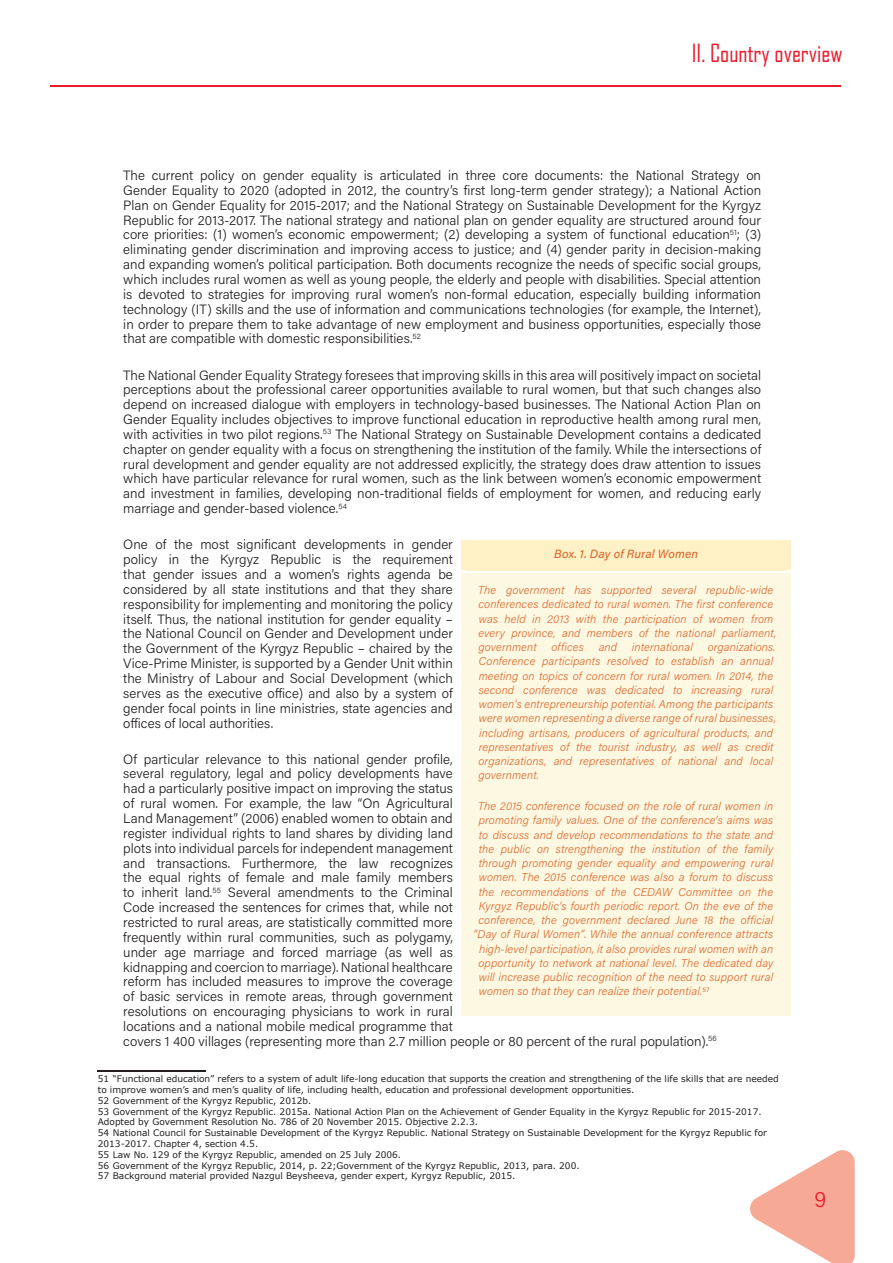
<style>
.page{position:relative;width:893px;height:1263px;background:#fff}
.page>*{position:absolute;margin:0;border:0;box-sizing:border-box;transform-origin:0 0}
.t1{font:24px "Agency FB";color:#ea1c2d}
.t2{font:300 22.5px "Acumin Pro";color:#ea1c2d}
.t3{font:300 13.5px/14.9px "Acumin Pro";color:#231f20;text-align:justify}
.t4{font:italic 500 12px "Acumin Pro";letter-spacing:.01em;color:#dc6930}
.t5{font:italic 300 11.4px/14.2px "Acumin Pro";letter-spacing:.01em;color:#dc6930}
.t6{font:9px/10.8px "Verdana";color:#231f20}
</style>
<div class="page">
<svg style="left:750px;top:1150px;width:105px;height:113px"></svg>
<hr style="left:50px;top:85px;width:790px;height:1px;background:#e91c2e">
<hr style="left:98px;top:1070px;width:108px;height:2px;background:#231f20">
<div style="left:461px;top:541px;width:330px;height:29px;background:#fdf1c5"></div>
<hr style="left:466px;top:569px;width:321px;height:2px;background:#fdf1c5">
<div style="left:461px;top:573px;width:330px;height:226px;background:#fdf8e1"></div>
<div style="left:461px;top:789px;width:330px;height:226px;background:#fdf8e1"></div>
<h1 class="t1" style="left:692px;top:39px;width:152px">II. Country overview</h1>
<p class="t3" style="left:123px;top:167px;width:639px">The current policy on gender equality is articulated in three core documents: the National Strategy on Gender Equality to 2020 (adopted in 2012, the country’s first long-term gender strategy); a National Action Plan on Gender Equality for 2015-2017; and the National Strategy on Sustainable Development for the Kyrgyz Republic for 2013-2017. The national strategy and national plan on gender equality are structured around four core priorities: (1) women’s economic empowerment; (2) developing a system of functional education<sup>51</sup>; (3) eliminating gender discrimination and improving access to justice; and (4) gender parity in decision-making and expanding women’s political participation. Both documents recognize the needs of specific social groups, which includes rural women as well as young people, the elderly and people with disabilities. Special attention is devoted to strategies for improving rural women’s non-formal education, especially building information technology (IT) skills and the use of information and communications technologies (for example, the Internet), in order to prepare them to take advantage of new employment and business opportunities, especially those that are compatible with domestic responsibilities.<sup>52</sup></p>
<p class="t3" style="left:123px;top:367px;width:639px">The National Gender Equality Strategy foresees that improving skills in this area will positively impact on societal perceptions about the professional career opportunities available to rural women, but that such changes also depend on increased dialogue with employers in technology-based businesses. The National Action Plan on Gender Equality includes objectives to improve functional education in reproductive health among rural men, with activities in two pilot regions.<sup>53</sup> The National Strategy on Sustainable Development contains a dedicated chapter on gender equality with a focus on strengthening the institution of the family. While the intersections of rural development and gender equality are not addressed explicitly, the strategy does draw attention to issues which have particular relevance for rural women, such as the link between women’s economic empowerment and investment in families, developing non-traditional fields of employment for women, and reducing early marriage and gender-based violence.<sup>54</sup></p>
<p class="t3" style="left:123px;top:537px;width:331px">One of the most significant developments in gender policy in the Kyrgyz Republic is the requirement that gender issues and a women’s rights agenda be considered by all state institutions and that they share responsibility for implementing and monitoring the policy itself. Thus, the national institution for gender equality – the National Council on Gender and Development under the Government of the Kyrgyz Republic – chaired by the Vice-Prime Minister, is supported by a Gender Unit within the Ministry of Labour and Social Development (which serves as the executive office) and also by a system of gender focal points in line ministries, state agencies and offices of local authorities.</p>
<p class="t3" style="left:123px;top:751px;width:595px;text-align:left">Of particular relevance to this national gender profile,<br>several regulatory, legal and policy developments have<br>had a particularly positive impact on improving the status<br>of rural women. For example, the law “On Agricultural<br>Land Management” (2006) enabled women to obtain and<br>register individual rights to land shares by dividing land<br>plots into individual parcels for independent management<br>and transactions. Furthermore, the law recognizes<br>the equal rights of female and male family members<br>to inherit land.<sup>55</sup> Several amendments to the Criminal<br>Code increased the sentences for crimes that, while not<br>restricted to rural areas, are statistically committed more<br>frequently within rural communities, such as polygamy,<br>under age marriage and forced marriage (as well as<br>kidnapping and coercion to marriage). National healthcare<br>reform has included measures to improve the coverage<br>of basic services in remote areas, through government<br>resolutions on encouraging physicians to work in rural<br>locations and a national mobile medical programme that<br>covers 1 400 villages (representing more than 2.7 million people or 80 percent of the rural population).<sup>56</sup></p>
<p class="t6" style="left:98px;top:1073px;width:682px">51 “Functional education” refers to a system of adult life-long education that supports the creation and strengthening of the life skills that are needed to improve women’s and men’s quality of life, including health, education and professional development opportunities.<br>52 Government of the Kyrgyz Republic, 2012b.<br>53 Government of the Kyrgyz Republic. 2015a. National Action Plan on the Achievement of Gender Equality in the Kyrgyz Republic for 2015-2017.<br>Adopted by Government Resolution No. 786 of 20 November 2015. Objective 2.2.3.<br>54 National Council for Sustainable Development of the Kyrgyz Republic. National Strategy on Sustainable Development for the Kyrgyz Republic for 2013-2017. Chapter 4, section 4.5.<br>55 Law No. 129 of the Kyrgyz Republic, amended on 25 July 2006.<br>56 Government of the Kyrgyz Republic, 2014, p. 22;Government of the Kyrgyz Republic, 2013, para. 200.<br>57 Background material provided Nazgul Beysheeva, gender expert, Kyrgyz Republic, 2015.</p>
<p class="t4" style="left:554px;top:545px;width:145px">Box. 1. Day of Rural Women</p>
<p class="t5" style="left:478px;top:582px;width:300px">The government has supported several republic-wide conferences dedicated to rural women. The first conference was held in 2013 with the participation of women from every province, and members of the national parliament, government</p>
<p class="t5" style="left:551px;top:639px;width:34px">offices</p>
<p class="t5" style="left:599px;top:639px;width:20px">and</p>
<p class="t5" style="left:632px;top:639px;width:62px">international</p>
<p class="t5" style="left:478px;top:639px;width:299px;text-indent:229px">organizations.<br>Conference participants resolved to establish an annual meeting on topics of concern for rural women. In 2014, the second conference was dedicated to increasing rural women’s entrepreneurship potential. Among the participants were women representing a diverse range of rural businesses, including artisans, producers of agricultural products, and representatives of the tourist industry, as well as credit organizations, and representatives of national and local government.</p>
<p class="t5" style="left:478px;top:798px;width:297px">The 2015 conference focused on the role of rural women in</p>
<p class="t5" style="left:479px;top:813px;width:296px">promoting family values. One of the conference’s aims was</p>
<p class="t5" style="left:479px;top:827px;width:296px">to discuss and develop recommendations to the state and</p>
<p class="t5" style="left:479px;top:841px;width:296px">the public on strengthening the institution of the family</p>
<p class="t5" style="left:479px;top:855px;width:296px">through promoting gender equality and empowering rural</p>
<p class="t5" style="left:479px;top:870px;width:296px">women. The 2015 conference was also a forum to discuss</p>
<p class="t5" style="left:479px;top:884px;width:296px">the recommendations of the CEDAW Committee on the</p>
<p class="t5" style="left:479px;top:898px;width:296px">Kyrgyz Republic’s fourth periodic report. On the eve of the</p>
<p class="t5" style="left:478px;top:912px;width:296px">conference, the government declared June 18 the official</p>
<p class="t5" style="left:474px;top:927px;width:301px">“Day of Rural Women”. While the annual conference attracts</p>
<p class="t5" style="left:479px;top:941px;width:296px">high-level participation, it also provides rural women with an</p>
<p class="t5" style="left:478px;top:955px;width:296px">opportunity to network at national level. The dedicated day</p>
<p class="t5" style="left:479px;top:969px;width:296px">will increase public recognition of the need to support rural</p>
<p class="t5" style="left:479px;top:984px;width:232px">women so that they can realize their potential.<sup>57</sup></p>
<h2 class="t2" style="left:815px;top:1184px;width:13px">9</h2>
</div>
